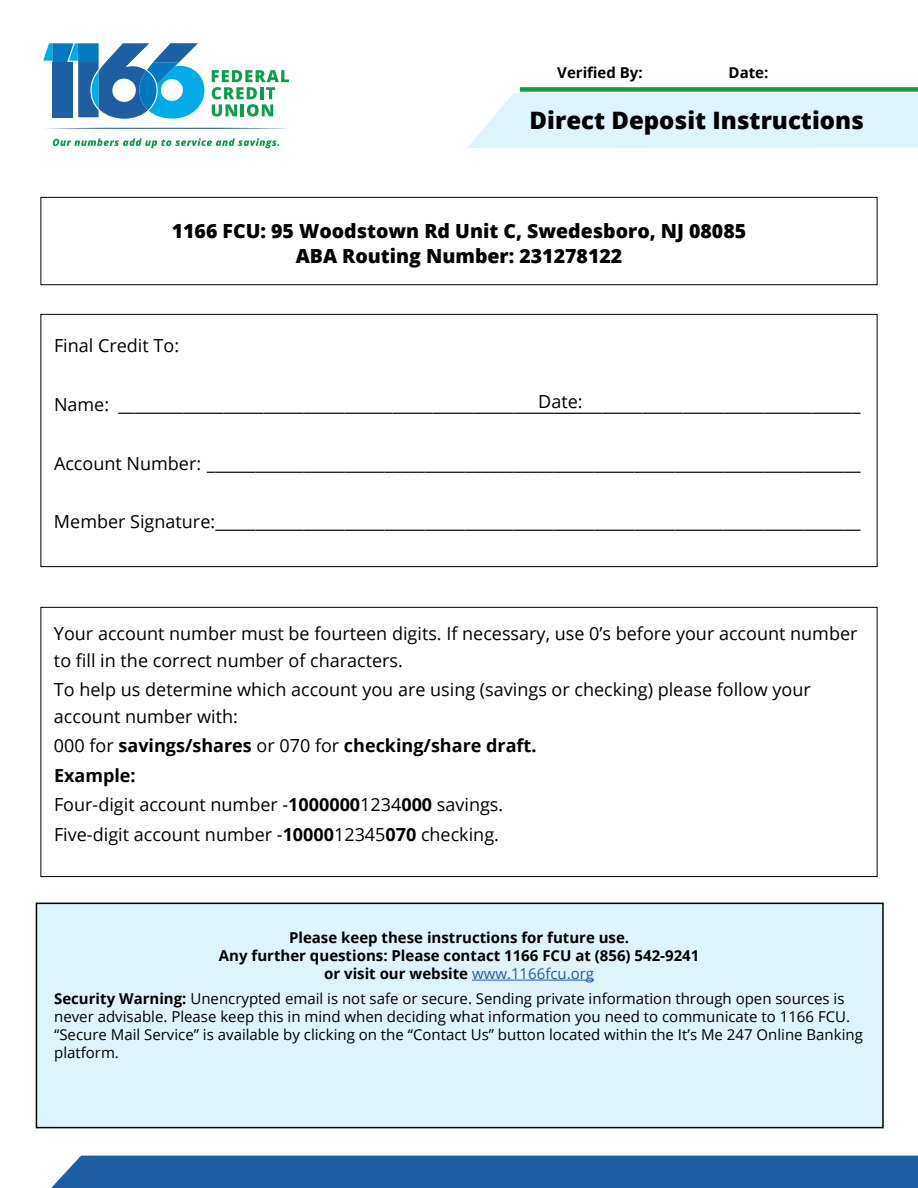
<style>
.page{position:relative;width:918px;height:1188px;background:#fff}
.page>*{position:absolute;margin:0;border:0;box-sizing:border-box;transform-origin:0 0}
.t1{font:800 24px "Open Sans";color:#000}
.t2{font:800 19.5px/24.9px "Open Sans";color:#000;text-align:center}
.t3{font:18px/29.4px "Open Sans";color:#000}
.t4{font:15px/18px "Open Sans";color:#000}
.t5{font:700 15px/18px "Open Sans";color:#000;text-align:center}
.s1{font-weight:700}
.s2{font-weight:400;color:#215e9e}
</style>
<div class="page">
<svg style="left:46px;top:127px;width:241px;height:2px"></svg>
<svg style="left:212px;top:70px;width:77px;height:47px"></svg>
<svg style="left:43px;top:43px;width:161px;height:76px"></svg>
<svg style="left:53px;top:138px;width:226px;height:10px"></svg>
<div style="left:467px;top:93px;width:451px;height:55px;background:#def4fb"></div>
<div style="left:520px;top:87px;width:398px;height:5px;background:#0c9e4b"></div>
<div style="left:51px;top:1156px;width:867px;height:32px;background:#1e5ea2"></div>
<div style="left:36px;top:903px;width:847px;height:225px;background:#def4fb"></div>
<div style="left:36px;top:903px;width:848px;height:225px;border:2px solid #000"></div>
<hr style="left:472px;top:980px;width:122px;height:1px;background:#215e9e">
<div style="left:40px;top:197px;width:838px;height:88px;border:1px solid #000"></div>
<div style="left:40px;top:314px;width:838px;height:253px;border:1px solid #000"></div>
<p class="t5" style="left:557px;top:63px;width:87px">Verified By:</p>
<p class="t5" style="left:729px;top:63px;width:41px">Date:</p>
<h1 class="t1" style="left:530px;top:102px;width:336px">Direct Deposit Instructions</h1>
<p class="t2" style="left:172px;top:218px;width:576px">1166 FCU: 95 Woodstown Rd Unit C, Swedesboro, NJ 08085<br>ABA Routing Number: 231278122</p>
<p class="t3" style="left:54px;top:330px;width:127px">Final Credit To:</p>
<p class="t3" style="left:538px;top:387px;width:46px">Date:</p>
<p class="t3" style="left:54px;top:389px;width:808px">Name: ____________________________________________________________________________________________</p>
<p class="t3" style="left:54px;top:448px;width:808px">Account Number: _________________________________________________________________________________</p>
<p class="t3" style="left:54px;top:507px;width:808px">Member Signature:________________________________________________________________________________</p>
<p class="t3" style="left:54px;top:619px;width:805px;line-height:27px">Your account number must be fourteen digits. If necessary, use 0’s before your account number to fill in the correct number of characters.</p>
<p class="t3" style="left:54px;top:676px;width:758px;line-height:27px">To help us determine which account you are using (savings or checking) please follow your account number with:</p>
<p class="t3" style="left:54px;top:731px;width:484px">000 for <span class="s1">savings/shares</span> or 070 for <span class="s1">checking/share draft.<br>Example:<br></span>Four-digit account number -<span class="s1">1000000</span>1234<span class="s1">000</span> savings.<br>Five-digit account number -<span class="s1">10000</span>12345<span class="s1">070</span> checking.</p>
<p class="t5" style="left:219px;top:928px;width:482px">Please keep these instructions for future use.<br>Any further questions: Please contact 1166 FCU at (856) 542-9241 or visit our website <span class="s2">www.1166fcu.org</span></p>
<p class="t4" style="left:54px;top:989px;width:810px"><span class="s1">Security Warning:</span> Unencrypted email is not safe or secure. Sending private information through open sources is never advisable. Please keep this in mind when deciding what information you need to communicate to 1166 FCU. “Secure Mail Service” is available by clicking on the “Contact Us” button located within the It’s Me 247 Online Banking platform.</p>
</div>
